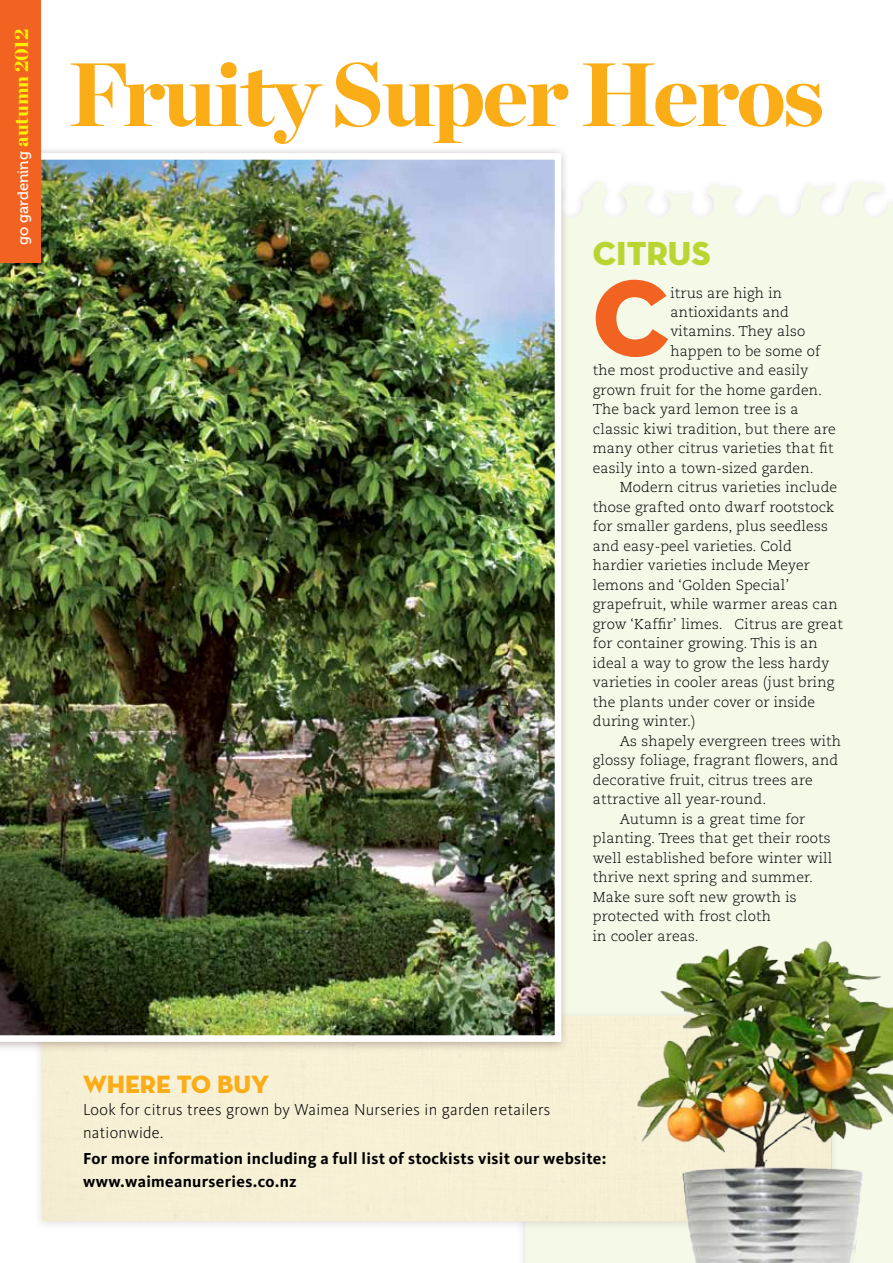
<style>
.page{position:relative;width:893px;height:1263px;background:#fff}
.page>*{position:absolute;margin:0;border:0;box-sizing:border-box;transform-origin:0 0}
.t1{font:110.85px "Neutra Disp Titling";color:#f26322}
.t2{font:900 89.85px "Chronicle Display";letter-spacing:-.03em;color:#fbad18}
.t3{font:33.9px "Neutra Disp Titling";color:#bad532}
.t4{font:25.5px "Neutra Disp Titling";color:#fbad18}
.t5{font:700 16.5px/22.5px "Kievit OT";letter-spacing:.02em;color:#000}
.t6{font:300 16.5px/22.5px "Kievit OT";letter-spacing:.02em;color:#000}
.t7{font:15px "Museo 500";color:#fff}
.t8{font:300 14.25px "Caecilia";letter-spacing:.01em;color:#000}
.s1{font-family:"Chronicle Display";font-weight:900;font-size:19.5px;color:#fff200}
</style>
<div class="page">
<div style="left:525px;top:181px;width:368px;height:1082px;background:#f5f9e8"></div>
<div style="left:33px;top:1010px;width:805px;height:220px;background:#47292b;opacity:.15"></div>
<div style="left:43px;top:1016px;width:564px;height:204px;background:#f6f0d5"></div>
<div style="left:0;top:146px;width:569px;height:907px;background:#47292b;opacity:.35"></div>
<img style="left:0;top:153px;width:561px;height:889px">
<img style="left:607px;top:911px;width:286px;height:352px">
<div style="left:0;top:0;width:41px;height:263px;background:#f26322"></div>
<p class="t7" style="left:15px;top:245px;width:218px;rotate:-90deg">go gardening <span class="s1">autumn 2012</span></p>
<h2 class="t2" style="left:68px;top:20px;width:757px">Fruity Super Heros</h2>
<h3 class="t3" style="left:593px;top:232px;width:119px">CITRUS</h3>
<h1 class="t1" style="left:593px;top:249px;width:78px">C</h1>
<p class="t8" style="left:670px;top:285px;width:113px">itrus are high in</p>
<p class="t8" style="left:670px;top:304px;width:120px">antioxidants and</p>
<p class="t8" style="left:670px;top:324px;width:136px">vitamins. They also</p>
<p class="t8" style="left:670px;top:343px;width:152px">happen to be some of</p>
<p class="t8" style="left:593px;top:363px;width:217px">the most productive and easily</p>
<p class="t8" style="left:593px;top:382px;width:231px">grown fruit for the home garden.</p>
<p class="t8" style="left:593px;top:401px;width:207px">The back yard lemon tree is a</p>
<p class="t8" style="left:593px;top:421px;width:244px">classic kiwi tradition, but there are</p>
<p class="t8" style="left:593px;top:440px;width:242px">many other citrus varieties that fit</p>
<p class="t8" style="left:593px;top:460px;width:222px">easily into a town-sized garden.</p>
<p class="t8" style="left:620px;top:479px;width:219px">Modern citrus varieties include</p>
<p class="t8" style="left:593px;top:499px;width:243px">those grafted onto dwarf rootstock</p>
<p class="t8" style="left:593px;top:518px;width:237px">for smaller gardens, plus seedless</p>
<p class="t8" style="left:593px;top:538px;width:201px">and easy-peel varieties. Cold</p>
<p class="t8" style="left:593px;top:557px;width:218px">hardier varieties include Meyer</p>
<p class="t8" style="left:593px;top:577px;width:198px">lemons and ‘Golden Special’</p>
<p class="t8" style="left:593px;top:596px;width:246px">grapefruit, while warmer areas can</p>
<p class="t8" style="left:593px;top:616px;width:252px">grow ‘Kaffir’ limes. Citrus are great</p>
<p class="t8" style="left:593px;top:635px;width:226px">for container growing. This is an</p>
<p class="t8" style="left:593px;top:655px;width:238px">ideal a way to grow the less hardy</p>
<p class="t8" style="left:593px;top:674px;width:243px">varieties in cooler areas (just bring</p>
<p class="t8" style="left:593px;top:694px;width:224px">the plants under cover or inside</p>
<p class="t8" style="left:593px;top:713px;width:104px">during winter.)</p>
<p class="t8" style="left:620px;top:733px;width:223px">As shapely evergreen trees with</p>
<p class="t8" style="left:593px;top:752px;width:247px">glossy foliage, fragrant flowers, and</p>
<p class="t8" style="left:593px;top:772px;width:222px">decorative fruit, citrus trees are</p>
<p class="t8" style="left:593px;top:791px;width:175px">attractive all year-round.</p>
<p class="t8" style="left:620px;top:811px;width:187px">Autumn is a great time for</p>
<p class="t8" style="left:593px;top:830px;width:239px">planting. Trees that get their roots</p>
<p class="t8" style="left:593px;top:850px;width:241px">well established before winter will</p>
<p class="t8" style="left:593px;top:869px;width:222px">thrive next spring and summer.</p>
<p class="t8" style="left:593px;top:889px;width:205px">Make sure soft new growth is</p>
<p class="t8" style="left:593px;top:908px;width:180px">protected with frost cloth</p>
<p class="t8" style="left:593px;top:928px;width:107px">in cooler areas.</p>
<h3 class="t4" style="left:83px;top:1068px;width:188px">WHERE TO BUY</h3>
<p class="t6" style="left:83px;top:1098px;width:469px">Look for citrus trees grown by Waimea Nurseries in garden retailers nationwide.</p>
<p class="t5" style="left:83px;top:1147px;width:525px">For more information including a full list of stockists visit our website: www.waimeanurseries.co.nz</p>
</div>
